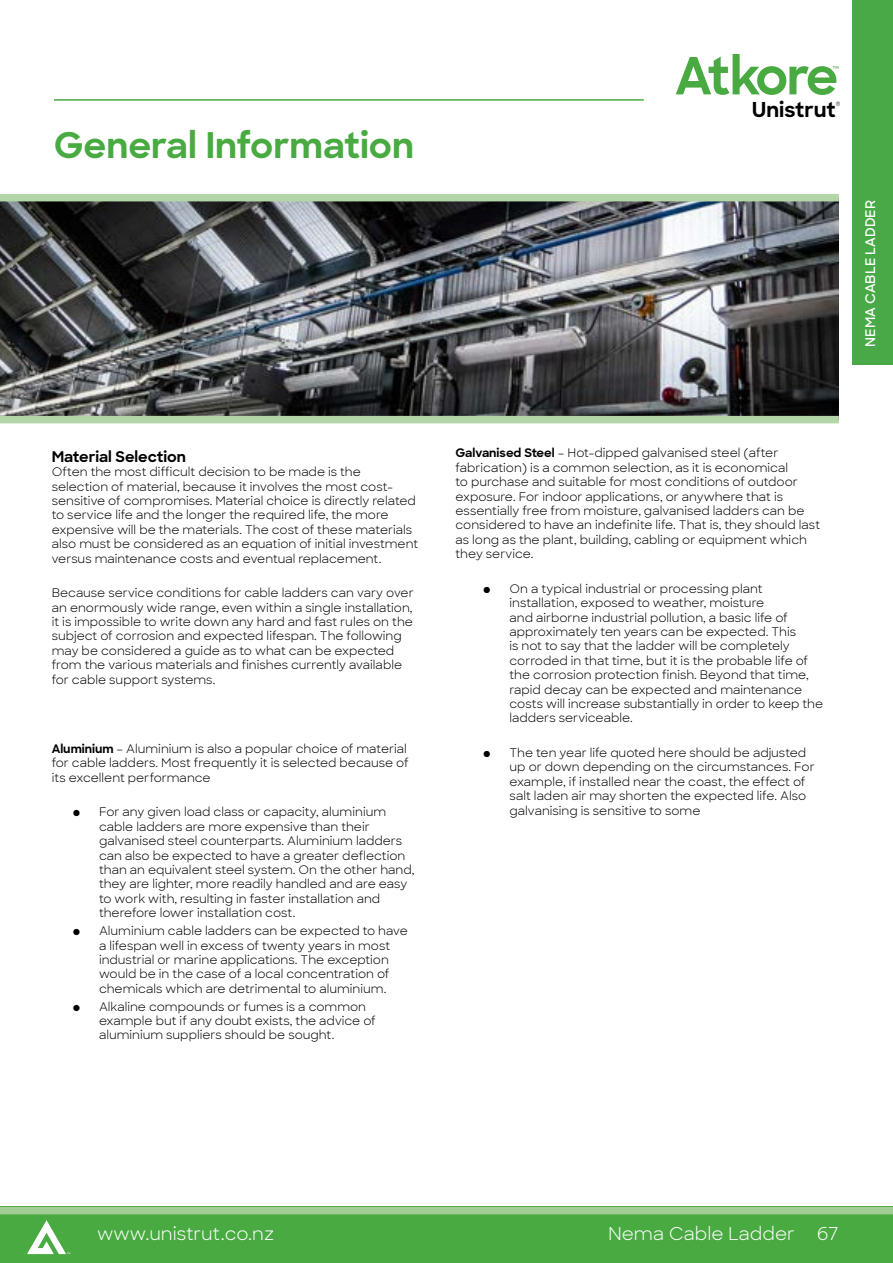
<style>
.page{position:relative;width:893px;height:1263px;background:#fff}
.page>*{position:absolute;margin:0;border:0;box-sizing:border-box;transform-origin:0 0}
.t1{font:700 36px "Sharp Sans";color:#49aa42}
.t2{font:700 21px "Sharp Sans";color:#000}
.t3{font:18px "Sharp Sans";color:#fff}
.t4{font:700 15px "Sharp Sans";color:#000}
.t5{font:600 13.5px "Sharp Sans";color:#fff}
.t6{font:12px/14.4px "Sharp Sans";color:#000}
.t7{font:700 12px "Sharp Sans";color:#000}
.t8{font:5.25px "Sharp Sans";color:#000}
.s1{font-weight:700}
</style>
<div class="page">
<div style="left:0;top:1207px;width:893px;height:56px;background:#49aa42"></div>
<hr style="left:54px;top:99px;width:590px;height:2px;background:#49aa42">
<div style="left:0;top:1207px;width:893px;height:7px;background:#a2cc95"></div>
<svg style="left:27px;top:1220px;width:43px;height:34px"></svg>
<svg style="left:676px;top:54px;width:162px;height:41px"></svg>
<div style="left:852px;top:0;width:41px;height:364px;background:#4aa947"></div>
<img style="left:0;top:201px;width:838px;height:215px">
<div style="left:0;top:194px;width:839px;height:7px;background:#b3d5a7"></div>
<div style="left:0;top:416px;width:839px;height:7px;background:#b3d5a7"></div>
<h1 class="t1" style="left:54px;top:118px;width:362px">General Information</h1>
<h2 class="t2" style="left:752px;top:94px;width:85px">Unistrut</h2>
<p class="t8" style="left:836px;top:99px;width:6px">®</p>
<p class="t5" style="left:860px;top:347px;width:148px;rotate:-90deg">NEMA CABLE LADDER</p>
<p class="t4" style="left:52px;top:445px;width:136px">Material Selection</p>
<p class="t6" style="left:52px;top:464px;width:368px">Often the most difficult decision to be made is the selection of material, because it involves the most cost&shy;sensitive of compromises. Material choice is directly related to service life and the longer the required life, the more expensive will be the materials. The cost of these materials also must be considered as an equation of initial investment versus maintenance costs and eventual replacement.</p>
<p class="t6" style="left:52px;top:585px;width:363px">Because service conditions for cable ladders can vary over an enormously wide range, even within a single installation, it is impossible to write down any hard and fast rules on the subject of corrosion and expected lifespan. The following may be considered a guide as to what can be expected from the various materials and finishes currently available for cable support systems.</p>
<p class="t6" style="left:52px;top:741px;width:358px"><span class="s1">Aluminium</span> – Aluminium is also a popular choice of material for cable ladders. Most frequently it is selected because of its excellent performance</p>
<p class="t7" style="left:72px;top:803px;width:10px">⚫</p>
<p class="t6" style="left:99px;top:804px;width:317px">For any given load class or capacity, aluminium cable ladders are more expensive than their galvanised steel counterparts. Aluminium ladders can also be expected to have a greater deflection than an equivalent steel system. On the other hand, they are lighter, more readily handled and are easy to work with, resulting in faster installation and therefore lower installation cost.</p>
<p class="t7" style="left:72px;top:922px;width:10px">⚫</p>
<p class="t6" style="left:99px;top:923px;width:310px">Aluminium cable ladders can be expected to have a lifespan well in excess of twenty years in most industrial or marine applications. The exception would be in the case of a local concentration of chemicals which are detrimental to aluminium.</p>
<p class="t7" style="left:72px;top:997px;width:10px">⚫</p>
<p class="t6" style="left:99px;top:998px;width:278px">Alkaline compounds or fumes is a common example but if any doubt exists, the advice of aluminium suppliers should be sought.</p>
<p class="t6" style="left:455px;top:445px;width:366px"><span class="s1">Galvanised Steel</span> – Hot-dipped galvanised steel (after fabrication) is a common selection, as it is economical<br>to purchase and suitable for most conditions of outdoor exposure. For indoor applications, or anywhere that is essentially free from moisture, galvanised ladders can be considered to have an indefinite life. That is, they should last as long as the plant, building, cabling or equipment which they service.</p>
<p class="t7" style="left:482px;top:579px;width:10px">⚫</p>
<p class="t6" style="left:509px;top:581px;width:315px">On a typical industrial or processing plant installation, exposed to weather, moisture<br>and airborne industrial pollution, a basic life of approximately ten years can be expected. This<br>is not to say that the ladder will be completely corroded in that time, but it is the probable life of the corrosion protection finish. Beyond that time, rapid decay can be expected and maintenance costs will increase substantially in order to keep the ladders serviceable.</p>
<p class="t7" style="left:482px;top:744px;width:10px">⚫</p>
<p class="t6" style="left:509px;top:745px;width:307px">The ten year life quoted here should be adjusted up or down depending on the circumstances. For example, if installed near the coast, the effect of salt laden air may shorten the expected life. Also galvanising is sensitive to some</p>
<h3 class="t3" style="left:608px;top:1220px;width:188px">Nema Cable Ladder</h3>
<h3 class="t3" style="left:97px;top:1220px;width:178px">www.unistrut.co.nz</h3>
<h3 class="t3" style="left:817px;top:1220px;width:24px">67</h3>
</div>
